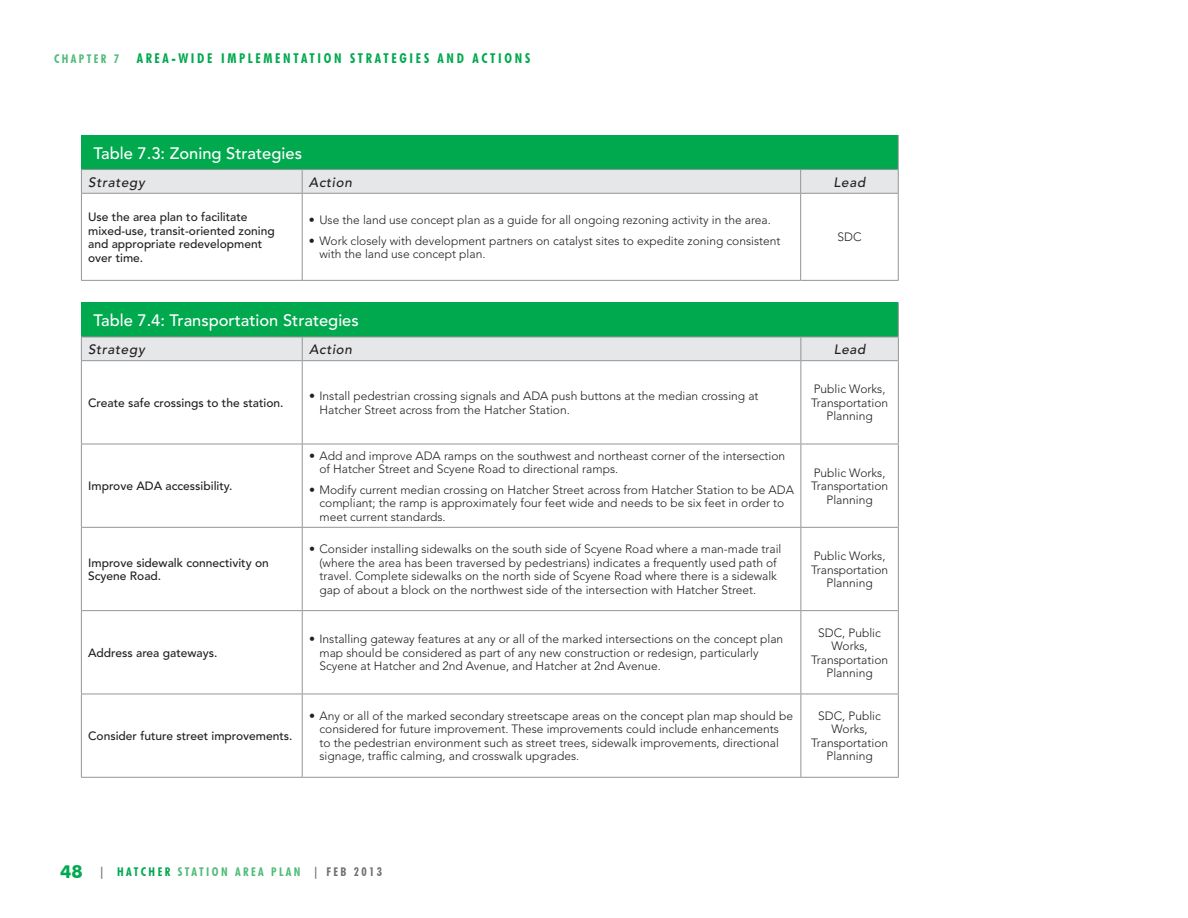
<style>
.page{position:relative;width:1188px;height:918px;background:#fff}
.page>*{position:absolute;margin:0;border:0;box-sizing:border-box;transform-origin:0 0}
.Table_Title{font:500 16.5px "Avenir LT Std";color:#fff}
.chapter_opening_titl{font:700 condensed 13.5px "Futura BT";letter-spacing:.2em;color:#00a94e}
.Table_Sub_Header{font:italic 500 13.5px "Avenir LT Std";letter-spacing:.05em;color:#231f20}
.Table_Bullets{font:300 12px/13.5px "Avenir LT Std";color:#231f20}
.Table_Text{font:500 12px/13.5px "Avenir LT Std";color:#231f20}
.Table_Text-2{font:300 12px/13.5px "Avenir LT Std";color:#231f20;text-align:center}
.chapter_opening_titl-2{font:700 condensed 12px "Futura BT";letter-spacing:.2em;color:#52bc7a}
.s1{font-stretch:normal;font-size:18px;color:#00a94e}
.s2{color:#717074}
.s3{color:#00a94e}
</style>
<div class="page">
<div style="left:81px;top:302px;width:817px;height:35px;background:#00a94e"></div>
<hr style="left:898px;top:302px;width:1px;height:35px;background:#939598">
<div style="left:81px;top:337px;width:818px;height:23px;background:#e6e7e9"></div>
<hr style="left:81px;top:360px;width:221px;height:1px;background:#939598">
<hr style="left:81px;top:361px;width:1px;height:83px;background:#939598">
<hr style="left:302px;top:360px;width:499px;height:1px;background:#939598">
<hr style="left:302px;top:361px;width:1px;height:83px;background:#939598">
<hr style="left:801px;top:360px;width:98px;height:1px;background:#939598">
<hr style="left:800px;top:361px;width:1px;height:83px;background:#939598">
<hr style="left:898px;top:361px;width:1px;height:83px;background:#939598">
<hr style="left:81px;top:444px;width:221px;height:1px;background:#939598">
<hr style="left:81px;top:444px;width:1px;height:83px;background:#939598">
<hr style="left:302px;top:444px;width:499px;height:1px;background:#939598">
<hr style="left:302px;top:444px;width:1px;height:83px;background:#939598">
<hr style="left:801px;top:444px;width:98px;height:1px;background:#939598">
<hr style="left:800px;top:444px;width:1px;height:83px;background:#939598">
<hr style="left:898px;top:444px;width:1px;height:83px;background:#939598">
<hr style="left:81px;top:527px;width:221px;height:1px;background:#939598">
<hr style="left:81px;top:528px;width:1px;height:82px;background:#939598">
<hr style="left:302px;top:527px;width:499px;height:1px;background:#939598">
<hr style="left:302px;top:528px;width:1px;height:82px;background:#939598">
<hr style="left:801px;top:527px;width:98px;height:1px;background:#939598">
<hr style="left:800px;top:528px;width:1px;height:82px;background:#939598">
<hr style="left:898px;top:528px;width:1px;height:82px;background:#939598">
<hr style="left:81px;top:610px;width:221px;height:1px;background:#939598">
<hr style="left:81px;top:611px;width:1px;height:83px;background:#939598">
<hr style="left:302px;top:610px;width:499px;height:1px;background:#939598">
<hr style="left:302px;top:611px;width:1px;height:83px;background:#939598">
<hr style="left:801px;top:610px;width:98px;height:1px;background:#939598">
<hr style="left:800px;top:611px;width:1px;height:83px;background:#939598">
<hr style="left:898px;top:611px;width:1px;height:83px;background:#939598">
<hr style="left:81px;top:694px;width:221px;height:1px;background:#939598">
<hr style="left:81px;top:694px;width:1px;height:83px;background:#939598">
<hr style="left:302px;top:694px;width:499px;height:1px;background:#939598">
<hr style="left:302px;top:694px;width:1px;height:83px;background:#939598">
<hr style="left:801px;top:694px;width:98px;height:1px;background:#939598">
<hr style="left:800px;top:694px;width:1px;height:83px;background:#939598">
<hr style="left:898px;top:694px;width:1px;height:83px;background:#939598">
<hr style="left:81px;top:777px;width:221px;height:1px;background:#939598">
<hr style="left:302px;top:777px;width:499px;height:1px;background:#939598">
<hr style="left:801px;top:777px;width:98px;height:1px;background:#939598">
<div style="left:81px;top:135px;width:817px;height:35px;background:#00a94e"></div>
<hr style="left:898px;top:135px;width:1px;height:34px;background:#939598">
<hr style="left:81px;top:169px;width:221px;height:1px;background:#939598">
<hr style="left:302px;top:169px;width:499px;height:1px;background:#939598">
<hr style="left:801px;top:169px;width:98px;height:1px;background:#939598">
<div style="left:81px;top:170px;width:818px;height:23px;background:#e6e7e9"></div>
<hr style="left:81px;top:193px;width:221px;height:1px;background:#939598">
<hr style="left:81px;top:194px;width:1px;height:86px;background:#939598">
<hr style="left:302px;top:193px;width:499px;height:1px;background:#939598">
<hr style="left:302px;top:194px;width:1px;height:86px;background:#939598">
<hr style="left:801px;top:193px;width:98px;height:1px;background:#939598">
<hr style="left:800px;top:194px;width:1px;height:86px;background:#939598">
<hr style="left:898px;top:194px;width:1px;height:86px;background:#939598">
<hr style="left:81px;top:280px;width:221px;height:1px;background:#939598">
<hr style="left:302px;top:280px;width:499px;height:1px;background:#939598">
<hr style="left:801px;top:280px;width:98px;height:1px;background:#939598">
<p class="chapter_opening_titl-2" style="left:54px;top:51px;width:67px">CHAPTER 7</p>
<p class="chapter_opening_titl" style="left:137px;top:50px;width:395px">AREA-WIDE IMPLEMENTATION STRATEGIES AND ACTIONS</p>
<p class="Table_Title" style="left:94px;top:143px;width:210px">Table 7.3: Zoning Strategies</p>
<p class="Table_Sub_Header" style="left:88px;top:174px;width:58px">Strategy</p>
<p class="Table_Sub_Header" style="left:309px;top:174px;width:45px">Action</p>
<p class="Table_Sub_Header" style="left:834px;top:174px;width:33px">Lead</p>
<p class="Table_Text" style="left:88px;top:211px;width:188px">Use the area plan to facilitate mixed-use, transit-oriented zoning and appropriate redevelopment over time.</p>
<p class="Table_Bullets" style="left:309px;top:214px;width:464px">• Use the land use concept plan as a guide for all ongoing rezoning activity in the area.</p>
<p class="Table_Bullets" style="left:319px;top:234px;width:463px;text-indent:-10px">• Work closely with development partners on catalyst sites to expedite zoning consistent with the land use concept plan.</p>
<p class="Table_Text-2" style="left:837px;top:231px;width:26px">SDC</p>
<p class="Table_Title" style="left:94px;top:311px;width:267px">Table 7.4: Transportation Strategies</p>
<p class="Table_Sub_Header" style="left:88px;top:341px;width:58px">Strategy</p>
<p class="Table_Sub_Header" style="left:309px;top:341px;width:45px">Action</p>
<p class="Table_Sub_Header" style="left:834px;top:341px;width:33px">Lead</p>
<p class="Table_Text" style="left:88px;top:396px;width:197px">Create safe crossings to the station.</p>
<p class="Table_Bullets" style="left:320px;top:389px;width:441px;text-indent:-10px">• Install pedestrian crossing signals and ADA push buttons at the median crossing at<br>Hatcher Street across from the Hatcher Station.</p>
<p class="Table_Text-2" style="left:811px;top:383px;width:79px">Public Works,<br>Transportation<br>Planning</p>
<p class="Table_Text" style="left:88px;top:480px;width:146px">Improve ADA accessibility.</p>
<p class="Table_Text" style="left:88px;top:556px;width:182px">Improve sidewalk connectivity on<br>Scyene Road.</p>
<p class="Table_Text" style="left:88px;top:646px;width:131px">Address area gateways.</p>
<p class="Table_Text" style="left:88px;top:730px;width:206px">Consider future street improvements.</p>
<p class="Table_Bullets" style="left:320px;top:449px;width:467px;text-indent:-10px">• Add and improve ADA ramps on the southwest and northeast corner of the intersection of Hatcher Street and Scyene Road to directional ramps.</p>
<p class="Table_Bullets" style="left:320px;top:483px;width:476px;text-indent:-10px">• Modify current median crossing on Hatcher Street across from Hatcher Station to be ADA compliant; the ramp is approximately four feet wide and needs to be six feet in order to meet current standards.</p>
<p class="Table_Text-2" style="left:811px;top:466px;width:79px">Public Works,<br>Transportation<br>Planning</p>
<p class="Table_Bullets" style="left:320px;top:542px;width:464px;text-indent:-10px">• Consider installing sidewalks on the south side of Scyene Road where a man-made trail (where the area has been traversed by pedestrians) indicates a frequently used path of travel. Complete sidewalks on the north side of Scyene Road where there is a sidewalk gap of about a block on the northwest side of the intersection with Hatcher Street.</p>
<p class="Table_Text-2" style="left:811px;top:549px;width:79px">Public Works,<br>Transportation<br>Planning</p>
<p class="Table_Bullets" style="left:320px;top:632px;width:465px;text-indent:-10px">• Installing gateway features at any or all of the marked intersections on the concept plan map should be considered as part of any new construction or redesign, particularly<br>Scyene at Hatcher and 2nd Avenue, and Hatcher at 2nd Avenue.</p>
<p class="Table_Text-2" style="left:811px;top:626px;width:79px">SDC, Public<br>Works,<br>Transportation<br>Planning</p>
<p class="Table_Bullets" style="left:320px;top:709px;width:475px;text-indent:-10px">• Any or all of the marked secondary streetscape areas on the concept plan map should be considered for future improvement. These improvements could include enhancements to the pedestrian environment such as street trees, sidewalk improvements, directional signage, traffic calming, and crosswalk upgrades.</p>
<p class="Table_Text-2" style="left:811px;top:709px;width:79px">SDC, Public<br>Works,<br>Transportation<br>Planning</p>
<p class="chapter_opening_titl-2" style="left:60px;top:865px;width:324px"><span class="s1">48</span> <span class="s2">|</span> <span class="s3">HATCHER</span> STATION AREA PLAN <span class="s2">| FEB 2013</span></p>
</div>
